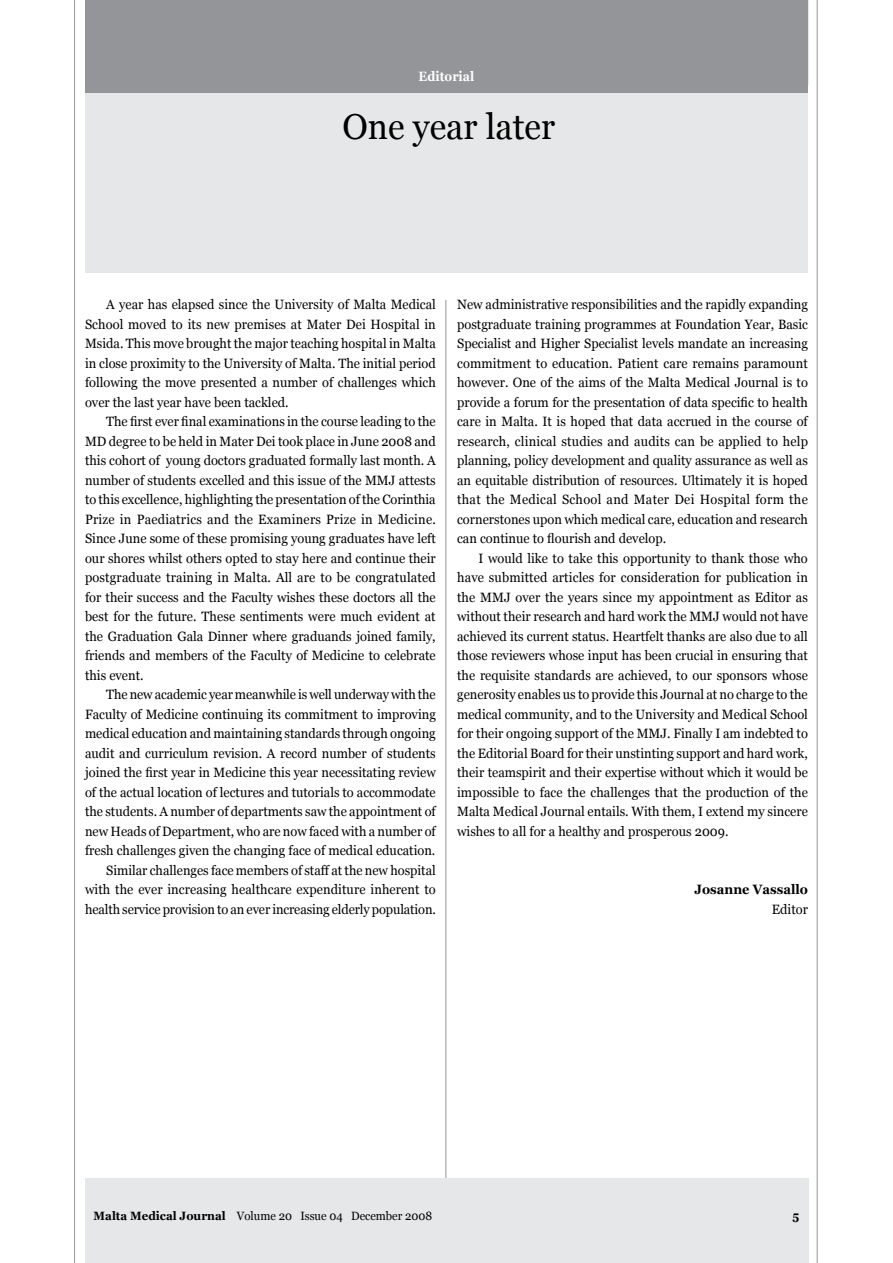
<style>
.page{position:relative;width:893px;height:1263px;background:#fff}
.page>*{position:absolute;margin:0;border:0;box-sizing:border-box;transform-origin:0 0}
.t1{font:36px "Georgia";color:#000;scale:.95 1}
.t2{font:13.5px/19.5px "Georgia";color:#000;text-align:justify;scale:.95 1}
.t3{font:700 13.5px "Georgia";color:#000;scale:.95 1}
.t4{font:700 13.5px "Georgia";color:#fff;scale:.9 1}
.t5{font:12px "Georgia";color:#000;scale:.95 1}
.s1{font-weight:700}
</style>
<div class="page">
<hr style="left:446px;top:0;width:1px;height:1263px;background:#939598">
<div style="left:85px;top:1178px;width:724px;height:85px;background:#e6e7e8"></div>
<hr style="left:74px;top:0;width:1px;height:1263px;background:#939598">
<hr style="left:817px;top:0;width:1px;height:1263px;background:#939598">
<div style="left:436px;top:267px;width:21px;height:32px;background:#fff"></div>
<div style="left:85px;top:0;width:723px;height:273px;background:#e6e7e8"></div>
<div style="left:85px;top:0;width:723px;height:92px;background:#939598"></div>
<p class="t4" style="left:419px;top:68px;width:63px">Editorial</p>
<h1 class="t1" style="left:342px;top:105px;width:225px">One year later</h1>
<p class="t2" style="left:85px;top:295px;width:371px;text-indent:21px">A year has elapsed since the University of Malta Medical School moved to its new premises at Mater Dei Hospital in Msida. This move brought the major teaching hospital in Malta in close proximity to the University of Malta. The initial period following the move presented a number of challenges which over the last year have been tackled.</p>
<p class="t2" style="left:85px;top:412px;width:371px;text-indent:21px">The first ever final examinations in the course leading to the MD degree to be held in Mater Dei took place in June 2008 and this cohort of young doctors graduated formally last month. A number of students excelled and this issue of the MMJ attests to this excellence, highlighting the presentation of the Corinthia Prize in Paediatrics and the Examiners Prize in Medicine.<br>Since June some of these promising young graduates have left our shores whilst others opted to stay here and continue their postgraduate training in Malta. All are to be congratulated for their success and the Faculty wishes these doctors all the best for the future. These sentiments were much evident at the Graduation Gala Dinner where graduands joined family, friends and members of the Faculty of Medicine to celebrate this event.</p>
<p class="t2" style="left:85px;top:685px;width:371px;text-align:right">The new academic year meanwhile is well underway with the Faculty of Medicine continuing its commitment to improving medical education and maintaining standards through ongoing audit and curriculum revision. A record number of students joined the first year in Medicine this year necessitating review of the actual location of lectures and tutorials to accommodate the students. A number of departments saw the appointment of new Heads of Department, who are now faced with a number of fresh challenges given the changing face of medical education.<br>Similar challenges face members of staff at the new hospital with the ever increasing healthcare expenditure inherent to health service provision to an ever increasing elderly population.</p>
<p class="t2" style="left:457px;top:295px;width:371px">New administrative responsibilities and the rapidly expanding postgraduate training programmes at Foundation Year, Basic Specialist and Higher Specialist levels mandate an increasing commitment to education. Patient care remains paramount however. One of the aims of the Malta Medical Journal is to provide a forum for the presentation of data specific to health care in Malta. It is hoped that data accrued in the course of research, clinical studies and audits can be applied to help planning, policy development and quality assurance as well as an equitable distribution of resources. Ultimately it is hoped that the Medical School and Mater Dei Hospital form the cornerstones upon which medical care, education and research can continue to flourish and develop.</p>
<p class="t2" style="left:457px;top:549px;width:371px;text-indent:21px">I would like to take this opportunity to thank those who have submitted articles for consideration for publication in the MMJ over the years since my appointment as Editor as without their research and hard work the MMJ would not have achieved its current status. Heartfelt thanks are also due to all those reviewers whose input has been crucial in ensuring that the requisite standards are achieved, to our sponsors whose generosity enables us to provide this Journal at no charge to the medical community, and to the University and Medical School for their ongoing support of the MMJ. Finally I am indebted to the Editorial Board for their unstinting support and hard work, their teamspirit and their expertise without which it would be impossible to face the challenges that the production of the Malta Medical Journal entails. With them, I extend my sincere wishes to all for a healthy and prosperous 2009.</p>
<p class="t3" style="left:694px;top:881px;width:121px">Josanne Vassallo</p>
<p class="t2" style="left:772px;top:900px;width:39px">Editor</p>
<p class="t5" style="left:94px;top:1208px;width:358px"><span class="s1">Malta Medical Journal</span> Volume 20 Issue 04 December 2008</p>
</div>
